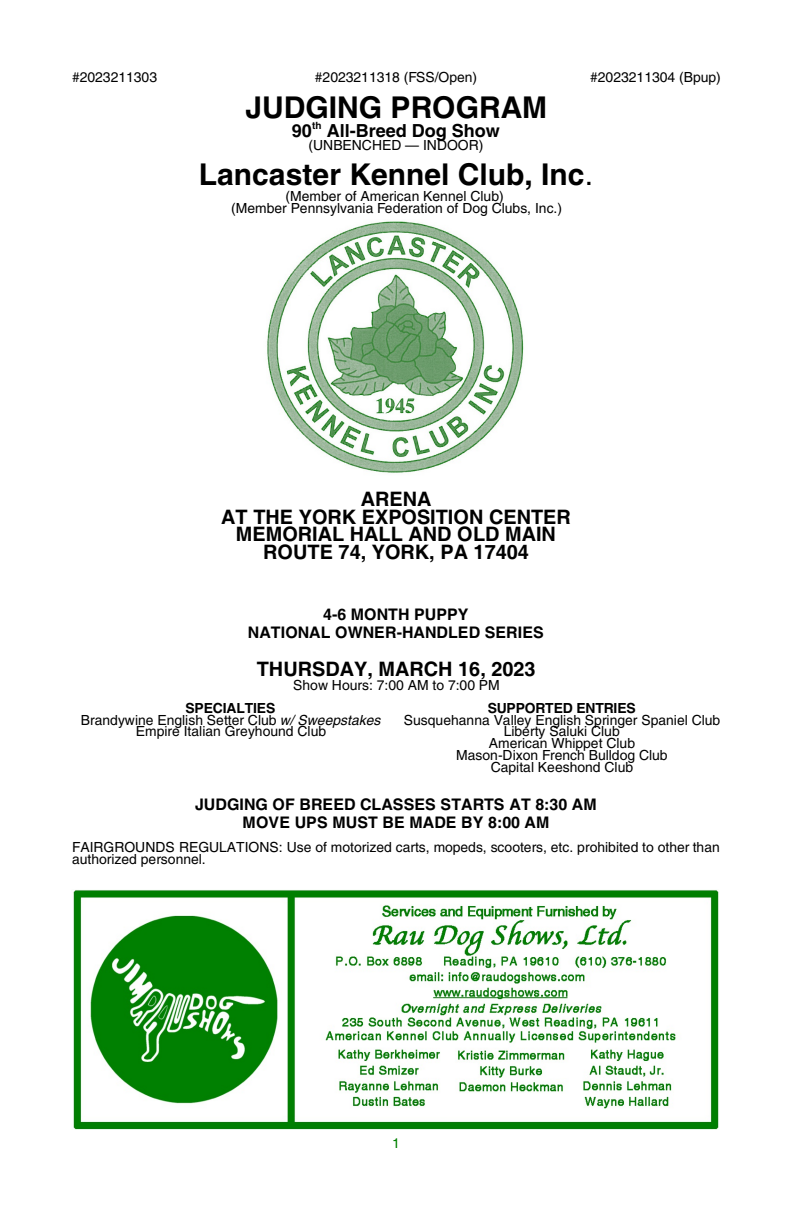
<style>
.page{position:relative;width:792px;height:1224px;background:#fff}
.page>*{position:absolute;margin:0;border:0;box-sizing:border-box;transform-origin:0 0}
.t1{font:700 30px "Helvetica";color:#000}
.t2{font:700 20px/17.8px "Helvetica";color:#000;text-align:center}
.t3{font:700 18px "Helvetica";color:#000}
.t4{font:700 16px/18px "Helvetica";color:#000;text-align:center}
.t5{font:14px/11.8px "Helvetica";color:#000;text-align:center}
.t6{font:700 14px "Helvetica";letter-spacing:-.015em;color:#000}
.t7{font:14px "Helvetica";color:#008000}
.s1{font-weight:400}
.s2{font-weight:700}
.s3{font-style:italic}
</style>
<div class="page">
<img style="left:267px;top:221px;width:257px;height:252px">
<img style="left:73px;top:890px;width:646px;height:239px">
<p class="t5" style="left:72px;top:73px;width:87px">#2023211303</p>
<p class="t5" style="left:315px;top:73px;width:164px">#2023211318 (FSS/Open)</p>
<p class="t5" style="left:590px;top:73px;width:132px">#2023211304 (Bpup)</p>
<h1 class="t1" style="left:246px;top:96px;width:303px">JUDGING PROGRAM</h1>
<p class="t3" style="left:292px;top:124px;width:210px">90<sup>th</sup> All-Breed Dog Show</p>
<p class="t5" style="left:309px;top:140px;width:176px">(UNBENCHED — INDOOR)</p>
<h1 class="t1" style="left:199px;top:163px;width:396px">Lancaster Kennel Club, Inc<span class="s1">.</span></h1>
<p class="t5" style="left:231px;top:192px;width:333px">(Member of American Kennel Club)<br>(Member Pennsylvania Federation of Dog Clubs, Inc.)</p>
<h2 class="t2" style="left:221px;top:492px;width:351px">ARENA<br>AT THE YORK EXPOSITION CENTER<br>MEMORIAL HALL AND OLD MAIN<br>ROUTE 74, YORK, PA 17404</h2>
<p class="t4" style="left:248px;top:607px;width:297px">4-6 MONTH PUPPY<br>NATIONAL OWNER-HANDLED SERIES</p>
<h2 class="t2" style="left:257px;top:662px;width:280px">THURSDAY, MARCH 16, 2023</h2>
<p class="t5" style="left:293px;top:680px;width:208px">Show Hours: 7:00 AM to 7:00 PM</p>
<p class="t5" style="left:81px;top:703px;width:301px"><span class="s2">SPECIALTIES<br></span>Brandywine English Setter Club <span class="s3">w/ Sweepstakes<br></span>Empire Italian Greyhound Club</p>
<p class="t6" style="left:488px;top:703px;width:150px">SUPPORTED ENTRIES</p>
<p class="t5" style="left:404px;top:715px;width:318px">Susquehanna Valley English Springer Spaniel Club<br>Liberty Saluki Club<br>American Whippet Club<br>Mason-Dixon French Bulldog Club<br>Capital Keeshond Club</p>
<p class="t4" style="left:195px;top:797px;width:403px">JUDGING OF BREED CLASSES STARTS AT 8:30 AM<br>MOVE UPS MUST BE MADE BY 8:00 AM</p>
<p class="t5" style="left:72px;top:843px;width:649px;text-align:left">FAIRGROUNDS REGULATIONS: Use of motorized carts, mopeds, scooters, etc. prohibited to other than authorized personnel.</p>
<p class="t7" style="left:392px;top:1138px;width:9px">1</p>
</div>
